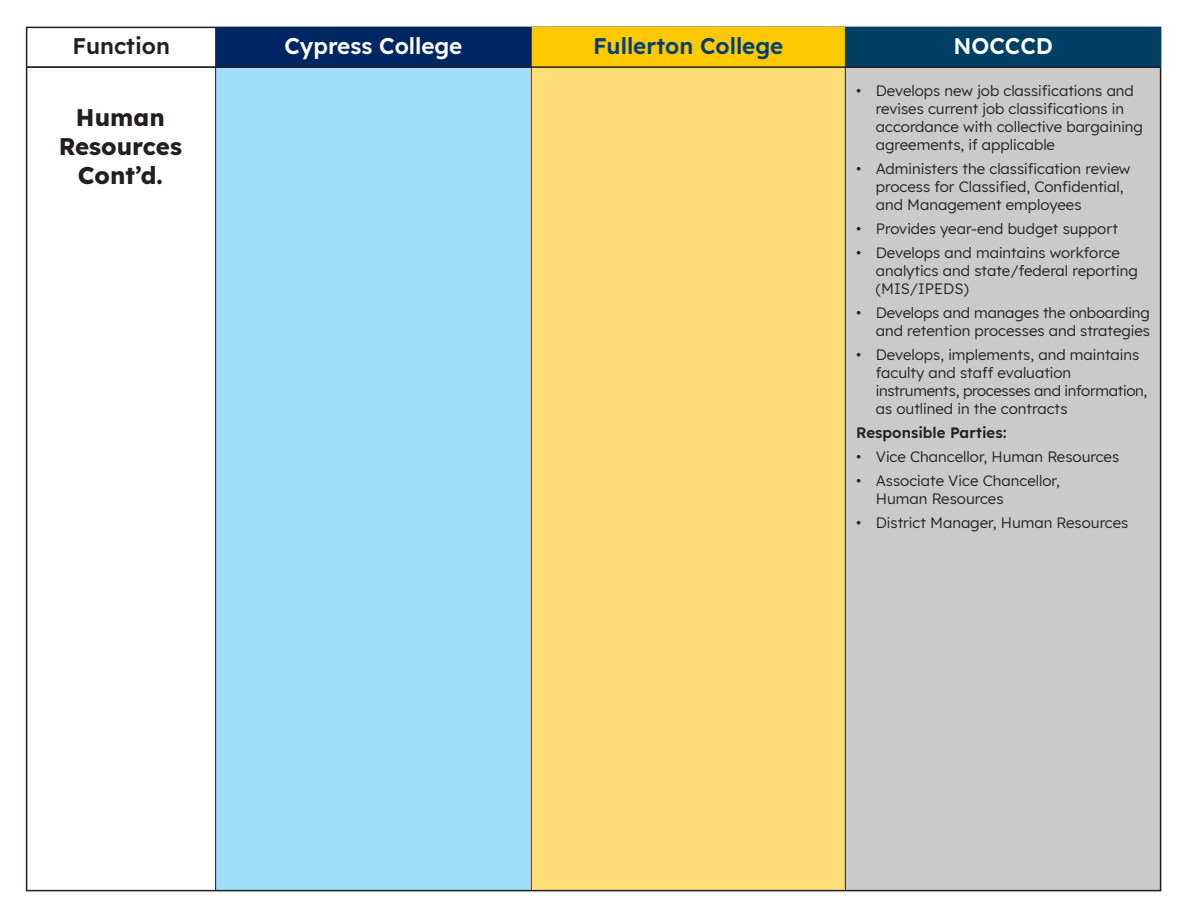
<style>
.page{position:relative;width:1188px;height:918px;background:#fff}
.page>*{position:absolute;margin:0;border:0;box-sizing:border-box;transform-origin:0 0}
.t1{font:700 24px "Lexend";color:#231f20}
.t2{font:600 22.5px "Lexend";color:#fff}
.t3{font:600 22.5px "Lexend";color:#003f73}
.t4{font:600 22.5px "Lexend";color:#231f20}
.t5{font:15px "Lexend";color:#231f20}
.t6{font:15px "Lexend";letter-spacing:-.02em;color:#231f20}
.t7{font:600 15px "Lexend";color:#231f20}
</style>
<div class="page">
<div style="left:846px;top:68px;width:315px;height:823px;background:#cbcacb"></div>
<div style="left:215px;top:68px;width:315px;height:823px;background:#9fddf8"></div>
<div style="left:531px;top:68px;width:315px;height:823px;background:#ffdd79"></div>
<div style="left:216px;top:27px;width:315px;height:41px;background:#002763"></div>
<div style="left:531px;top:27px;width:315px;height:41px;background:#ffc900"></div>
<div style="left:846px;top:27px;width:315px;height:41px;background:#004065"></div>
<hr style="left:215px;top:27px;width:1px;height:864px;background:#231f20">
<hr style="left:531px;top:27px;width:1px;height:864px;background:#231f20">
<hr style="left:845px;top:27px;width:1px;height:864px;background:#231f20">
<hr style="left:27px;top:66px;width:1134px;height:2px;background:#231f20">
<h2 class="t4" style="left:73px;top:29px;width:99px">Function</h2>
<h2 class="t2" style="left:284px;top:29px;width:180px">Cypress College</h2>
<h2 class="t3" style="left:593px;top:29px;width:192px">Fullerton College</h2>
<h2 class="t2" style="left:953px;top:29px;width:101px">NOCCCD</h2>
<p class="t5" style="left:856px;top:80px;width:279px">• Develops new job classifications and</p>
<p class="t5" style="left:876px;top:98px;width:250px">revises current job classifications in</p>
<p class="t5" style="left:876px;top:116px;width:269px">accordance with collective bargaining</p>
<p class="t5" style="left:876px;top:134px;width:181px">agreements, if applicable</p>
<p class="t5" style="left:856px;top:158px;width:276px">• Administers the classification review</p>
<p class="t5" style="left:876px;top:176px;width:249px">process for Classified, Confidential,</p>
<p class="t5" style="left:876px;top:194px;width:207px">and Management employees</p>
<p class="t5" style="left:856px;top:218px;width:263px">• Provides year-end budget support</p>
<p class="t5" style="left:856px;top:242px;width:265px">• Develops and maintains workforce</p>
<p class="t5" style="left:876px;top:260px;width:264px">analytics and state/federal reporting</p>
<p class="t5" style="left:876px;top:278px;width:95px">(MIS/IPEDS)</p>
<p class="t5" style="left:856px;top:302px;width:295px">• Develops and manages the onboarding</p>
<p class="t5" style="left:876px;top:320px;width:276px">and retention processes and strategies</p>
<p class="t5" style="left:856px;top:344px;width:285px">• Develops, implements, and maintains</p>
<p class="t5" style="left:876px;top:362px;width:197px">faculty and staff evaluation</p>
<p class="t6" style="left:876px;top:380px;width:273px">instruments, processes and information,</p>
<p class="t5" style="left:876px;top:398px;width:193px">as outlined in the contracts</p>
<p class="t7" style="left:856px;top:421px;width:152px">Responsible Parties:</p>
<p class="t5" style="left:856px;top:446px;width:264px">• Vice Chancellor, Human Resources</p>
<p class="t5" style="left:856px;top:470px;width:205px">• Associate Vice Chancellor,</p>
<p class="t5" style="left:876px;top:488px;width:129px">Human Resources</p>
<p class="t5" style="left:856px;top:512px;width:274px">• District Manager, Human Resources</p>
<p class="t1" style="left:76px;top:99px;width:90px">Human</p>
<p class="t1" style="left:59px;top:127px;width:125px">Resources</p>
<p class="t1" style="left:78px;top:156px;width:87px">Cont’d.</p>
</div>
